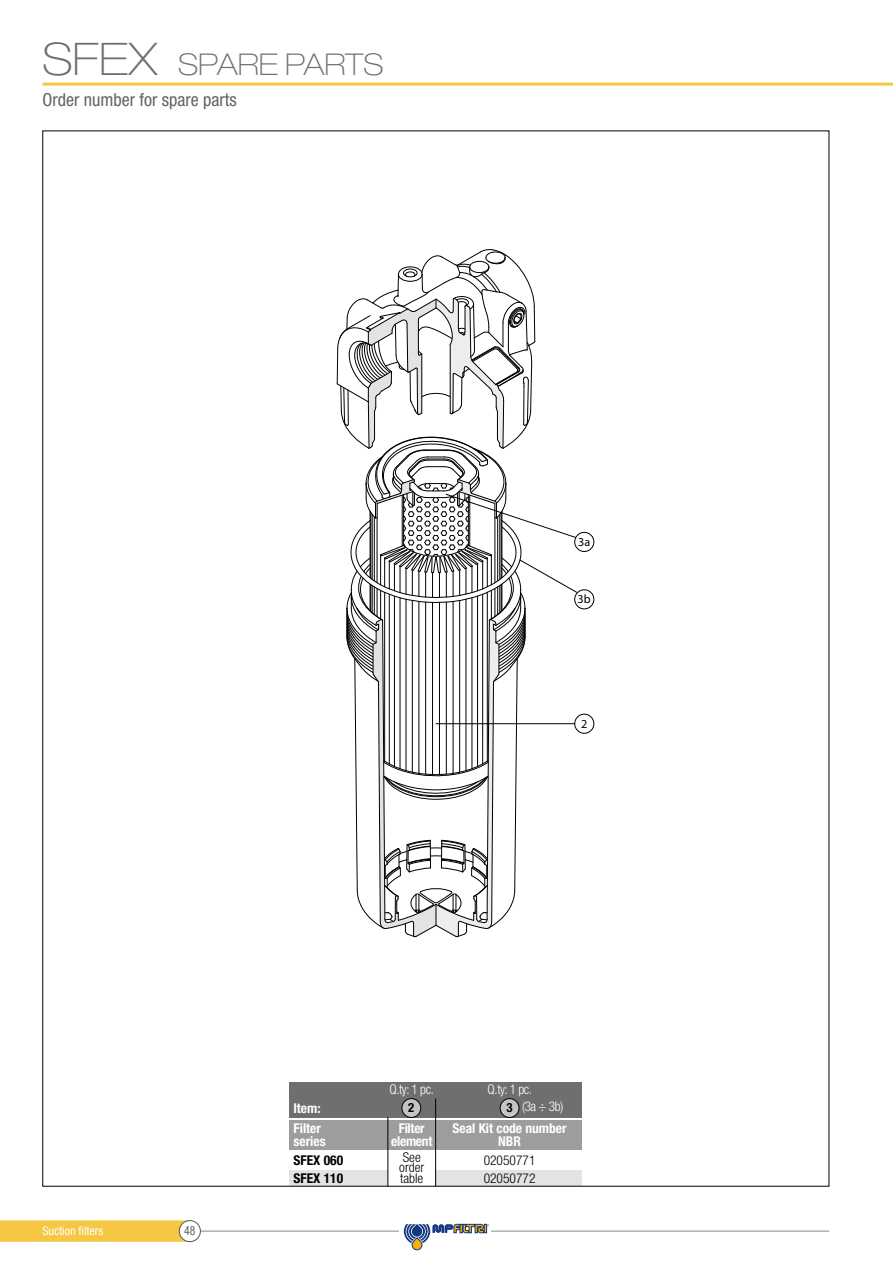
<style>
.page{position:relative;width:893px;height:1263px;background:#fff}
.page>*{position:absolute;margin:0;border:0;box-sizing:border-box;transform-origin:0 0}
.t1{font:100 expanded 30px "Helvetica Neue LT Std";color:#706f6f}
.t2{font:condensed 18px "Helvetica Neue LT Std";color:#646363}
.t3{font:700 condensed 13.5px/20.4px "Helvetica Neue LT Std";color:#fff}
.t4{font:300 condensed 13.5px/10.5px "Helvetica Neue LT Std";color:#000}
.t5{font:300 condensed 13.5px/17.2px "Helvetica Neue LT Std";letter-spacing:-.03em;color:#fff}
.t6{font:700 condensed 13.5px/18px "Helvetica Neue LT Std";color:#000}
.t7{font:700 condensed 13.5px "Helvetica Neue LT Std";letter-spacing:-.02em;color:#fff}
.t8{font:condensed 12.75px "Helvetica Neue LT Std";color:#646363;scale:.92 1}
.t9{font:700 condensed 12.75px "Helvetica Neue LT Std";color:#000}
.t10{font:12.15px "Myriad Pro";color:#000}
.t11{font:condensed 12px "Helvetica Neue LT Std";color:#fff}
.s1{font-size:45px}
.s2{font-weight:700;font-size:12.75px;color:#000}
</style>
<div class="page">
<hr style="left:43px;top:83px;width:850px;height:3px;background:#f5c742">
<div style="left:289px;top:1170px;width:99px;height:16px;background:#e3e3e3"></div>
<div style="left:435px;top:1170px;width:147px;height:16px;background:#e3e3e3"></div>
<div style="left:289px;top:1120px;width:293px;height:29px;background:#9d9d9c"></div>
<div style="left:289px;top:1082px;width:293px;height:35px;background:#706f6f"></div>
<hr style="left:388px;top:1117px;width:1px;height:69px;background:#000">
<hr style="left:435px;top:1098px;width:1px;height:88px;background:#000">
<svg style="left:402px;top:1098px;width:19px;height:19px"></svg>
<div style="left:402px;top:1098px;width:19px;height:19px;border:1px solid #000;border-radius:50%"></div>
<svg style="left:500px;top:1098px;width:19px;height:19px"></svg>
<div style="left:500px;top:1098px;width:19px;height:19px;border:1px solid #000;border-radius:50%"></div>
<svg style="left:336px;top:249px;width:259px;height:689px"></svg>
<hr style="left:200px;top:1231px;width:629px;height:1px;background:#878787">
<svg style="left:0;top:1220px;width:195px;height:22px"></svg>
<div style="left:179px;top:1220px;width:21px;height:21px;background:#fff;border-radius:50%"></div>
<div style="left:179px;top:1220px;width:21px;height:22px;border:1px solid #575756;border-radius:50%"></div>
<svg style="left:404px;top:1224px;width:85px;height:26px"></svg>
<h1 class="t1" style="left:43px;top:46px;width:342px"><span class="s1">SFEX</span> SPARE PARTS</h1>
<h2 class="t2" style="left:43px;top:89px;width:196px">Order number for spare parts</h2>
<p class="t10" style="left:578px;top:534px;width:14px">3a</p>
<p class="t10" style="left:578px;top:592px;width:15px">3b</p>
<p class="t10" style="left:581px;top:716px;width:8px">2</p>
<p class="t11" style="left:43px;top:1223px;width:62px">Suction filters</p>
<p class="t8" style="left:184px;top:1223px;width:14px">48</p>
<p class="t3" style="left:293px;top:1097px;width:29px">Item:<br>Filter</p>
<p class="t3" style="left:293px;top:1131px;width:34px">series</p>
<p class="t6" style="left:293px;top:1151px;width:51px">SFEX 060<br>SFEX 110</p>
<p class="t5" style="left:389px;top:1081px;width:46px">Q.ty: 1 pc.</p>
<p class="t5" style="left:506px;top:1081px;width:58px;text-indent:-19px">Q.ty: 1 pc.<br><span class="s2">3</span> (3a ÷ 3b)</p>
<p class="t9" style="left:408px;top:1100px;width:8px">2</p>
<p class="t3" style="left:399px;top:1118px;width:28px">Filter</p>
<p class="t3" style="left:452px;top:1118px;width:116px">Seal Kit code number</p>
<p class="t7" style="left:391px;top:1133px;width:43px">element</p>
<p class="t3" style="left:498px;top:1131px;width:24px">NBR</p>
<p class="t4" style="left:484px;top:1150px;width:53px;line-height:18.5px">02050771<br>02050772</p>
<p class="t4" style="left:399px;top:1151px;width:27px">See order table</p>
</div>
